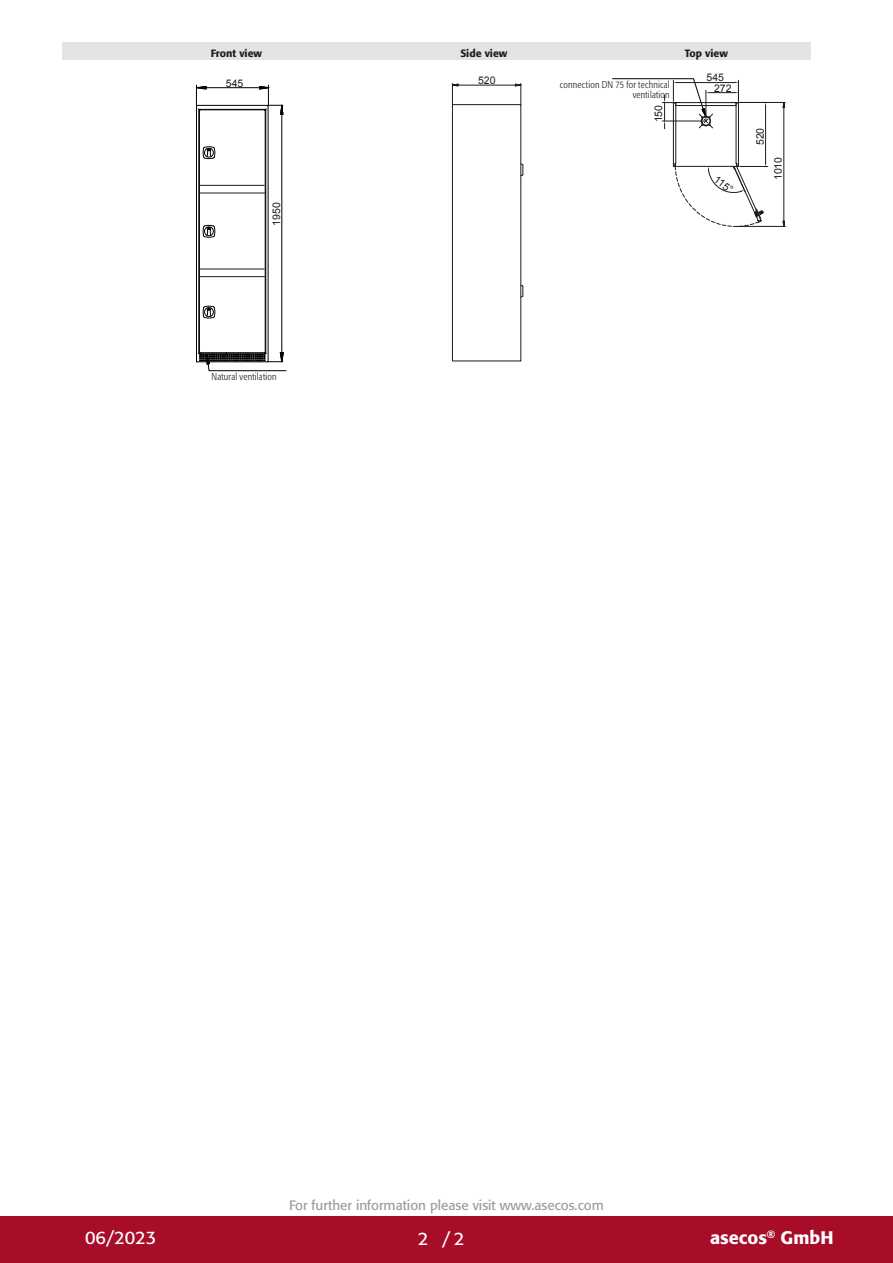
<style>
.page{position:relative;width:893px;height:1263px;background:#fff}
.page>*{position:absolute;margin:0;border:0;box-sizing:border-box;transform-origin:0 0}
.t1{font:500 18px "Formata Pro";color:#fff}
.t2{font:18px "Formata Pro";color:#fff}
.t3{font:13.5px "Formata Pro";color:#9d9d9d}
.t4{font:10.5px/10.6px "Arial";color:#1d1d1b}
.t5{font:500 10.5px "Formata Pro";color:#1d1d1b}
.t6{font:300 condensed 9.75px/10.5px "Formata Pro";letter-spacing:.02em;color:#1d1d1b;text-align:right}
</style>
<div class="page">
<div style="left:0;top:1216px;width:893px;height:47px;background:#a70c29"></div>
<div style="left:63px;top:43px;width:748px;height:17px;background:#e4e4e3"></div>
<svg style="left:195px;top:85px;width:92px;height:286px"></svg>
<svg style="left:452px;top:83px;width:72px;height:279px"></svg>
<hr style="left:675px;top:103px;width:1px;height:60px;background:#1d1d1b">
<div style="left:673px;top:102px;width:1px;height:65px;border:1px solid #1d1d1b"></div>
<hr style="left:738px;top:103px;width:1px;height:63px;background:#1d1d1b">
<hr style="left:736px;top:103px;width:1px;height:60px;background:#1d1d1b">
<hr style="left:765px;top:106px;width:1px;height:57px;background:#1d1d1b">
<svg style="left:612px;top:78px;width:156px;height:51px"></svg>
<hr style="left:737px;top:226px;width:48px;height:1px;background:#1d1d1b">
<hr style="left:738px;top:102px;width:47px;height:1px;background:#1d1d1b">
<svg style="left:782px;top:103px;width:3px;height:124px"></svg>
<svg style="left:672px;top:163px;width:96px;height:64px"></svg>
<p class="t5" style="left:460px;top:46px;width:49px">Side view</p>
<p class="t5" style="left:211px;top:46px;width:53px">Front view</p>
<p class="t5" style="left:685px;top:46px;width:45px">Top view</p>
<p class="t4" style="left:226px;top:78px;width:19px">545</p>
<p class="t4" style="left:478px;top:75px;width:19px">520</p>
<p class="t4" style="left:271px;top:226px;width:25px;rotate:-90deg">1950</p>
<p class="t6" style="left:211px;top:371px;width:67px">Natural ventilation</p>
<p class="t6" style="left:560px;top:79px;width:111px">connection DN 75 for technical ventilation</p>
<p class="t4" style="left:653px;top:122px;width:19px;rotate:-90deg">150</p>
<p class="t4" style="left:714px;top:72px;width:19px;text-indent:-8px">545<br>272</p>
<p class="t4" style="left:718px;top:174px;width:22px;rotate:36deg">115°</p>
<p class="t4" style="left:755px;top:145px;width:19px;rotate:-90deg">520</p>
<p class="t4" style="left:773px;top:180px;width:25px;rotate:-90deg">1010</p>
<h2 class="t3" style="left:289px;top:1196px;width:316px">For further information please visit www.asecos.com</h2>
<h1 class="t2" style="left:85px;top:1225px;width:73px">06/2023</h1>
<h1 class="t2" style="left:418px;top:1227px;width:48px">2 /2</h1>
<h1 class="t1" style="left:710px;top:1225px;width:125px">asecos<sup>®</sup> GmbH</h1>
</div>
